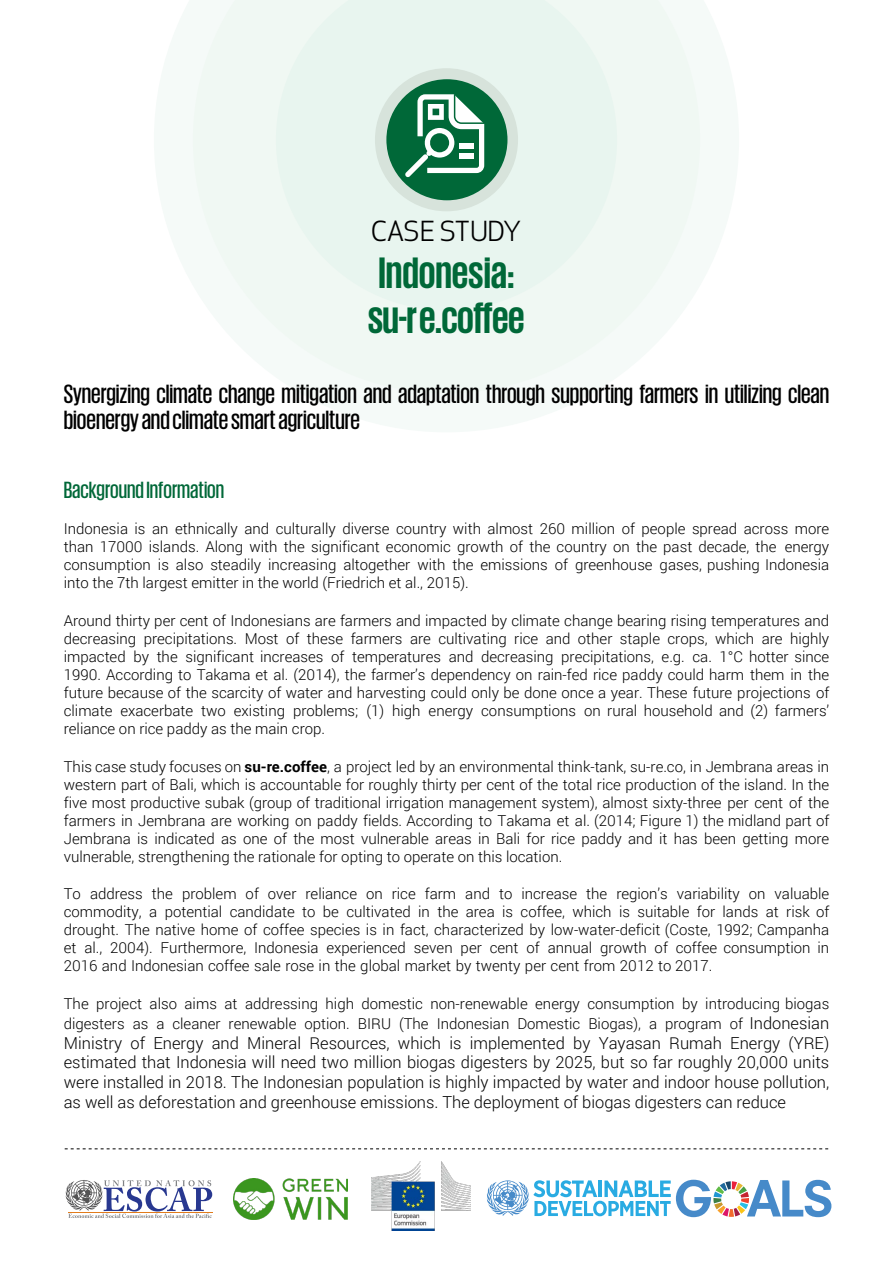
<style>
.page{position:relative;width:893px;height:1263px;background:#fff}
.page>*{position:absolute;margin:0;border:0;box-sizing:border-box;transform-origin:0 0}
.t1{font:700 45px/45px "Giorgio Sans";color:#006838}
.t2{font:500 27px/25.5px "Giorgio Sans";color:#000}
.t3{font:27px "Apex New";letter-spacing:-.02em;color:#000}
.t4{font:500 24px "Giorgio Sans";color:#006838}
.t5{font:300 16.5px/19.8px "Roboto";color:#000;text-align:justify}
.t6{font:300 15px/18px "Roboto";color:#000;text-align:justify}
.s1{font-weight:700}
.s2{font-size:16.5px}
</style>
<div class="page">
<svg style="left:193px;top:0;width:507px;height:393px;fill:#f0f8f3"></svg>
<div style="left:276px;top:0;width:341px;height:310px;background:#e8f5ef"></div>
<div style="left:375px;top:68px;width:143px;height:143px;background:#d7e3db;border-radius:50%"></div>
<div style="left:386px;top:79px;width:121px;height:121px;background:#006838;border-radius:50%"></div>
<svg style="left:405px;top:91px;width:82px;height:86px"></svg>
<svg style="left:65px;top:1148px;width:763px;height:1px"></svg>
<svg style="left:66px;top:1180px;width:146px;height:38px"></svg>
<svg style="left:487px;top:1180px;width:344px;height:37px"></svg>
<img style="left:233px;top:1179px;width:114px;height:41px">
<img style="left:371px;top:1162px;width:99px;height:68px">
<h2 class="t3" style="left:371px;top:214px;width:152px">CASE STUDY</h2>
<h1 class="t1" style="left:368px;top:249px;width:158px">Indonesia: su-re.coffee</h1>
<h2 class="t2" style="left:64px;top:381px;width:767px">Synergizing climate change mitigation and adaptation through supporting farmers in utilizing clean bioenergy and climate smart agriculture</h2>
<h3 class="t4" style="left:64px;top:478px;width:162px">Background Information</h3>
<p class="t6" style="left:64px;top:519px;width:767px">Indonesia is an ethnically and culturally diverse country with almost 260 million of people spread across more than 17000 islands. Along with the significant economic growth of the country on the past decade, the energy consumption is also steadily increasing altogether with the emissions of greenhouse gases, pushing Indonesia into the 7th largest emitter in the world (Friedrich et al., 2015).</p>
<p class="t6" style="left:64px;top:611px;width:767px">Around thirty per cent of Indonesians are farmers and impacted by climate change bearing rising temperatures and decreasing precipitations. Most of these farmers are cultivating rice and other staple crops, which are highly impacted by the significant increases of temperatures and decreasing precipitations, e.g. ca. 1°C hotter since 1990. According to Takama et al. (2014), the farmer’s dependency on rain-fed rice paddy could harm them in the future because of the scarcity of water and harvesting could only be done once a year. These future projections of climate exacerbate two existing problems; (1) high energy consumptions on rural household and (2) farmers’ reliance on rice paddy as the main crop.</p>
<p class="t6" style="left:64px;top:757px;width:767px">This case study focuses on <span class="s1">su-re.coffee</span>, a project led by an environmental think-tank, su-re.co, in Jembrana areas in western part of Bali, which is accountable for roughly thirty per cent of the total rice production of the island. In the five most productive subak (group of traditional irrigation management system), almost sixty-three per cent of the farmers in Jembrana are working on paddy fields. According to Takama et al. (2014; Figure 1) the midland part of Jembrana is indicated as one of the most vulnerable areas in Bali for rice paddy and it has been getting more vulnerable, strengthening the rationale for opting to operate on this location.</p>
<p class="t6" style="left:64px;top:884px;width:767px">To address the problem of over reliance on rice farm and to increase the region’s variability on valuable commodity, a potential candidate to be cultivated in the area is coffee, which is suitable for lands at risk of drought. The native home of coffee species is in fact, characterized by low-water-deficit (Coste, 1992; Campanha et al., 2004). Furthermore, Indonesia experienced seven per cent of annual growth of coffee consumption in 2016 and Indonesian coffee sale rose in the global market by twenty per cent from 2012 to 2017.</p>
<p class="t6" style="left:64px;top:994px;width:767px;line-height:19.5px">The project also aims at addressing high domestic non-renewable energy consumption by introducing biogas digesters as a cleaner renewable option. BIRU (The Indonesian Domestic Biogas), a program of <span class="s2">Indonesian</span></p>
<p class="t5" style="left:64px;top:1032px;width:767px">Ministry of Energy and Mineral Resources, which is implemented by Yayasan Rumah Energy (YRE) estimated that Indonesia will need two million biogas digesters by 2025, but so far roughly 20,000 units were installed in 2018. The Indonesian population is highly impacted by water and indoor house pollution, as well as deforestation and greenhouse emissions. The deployment of biogas digesters can reduce</p>
</div>
